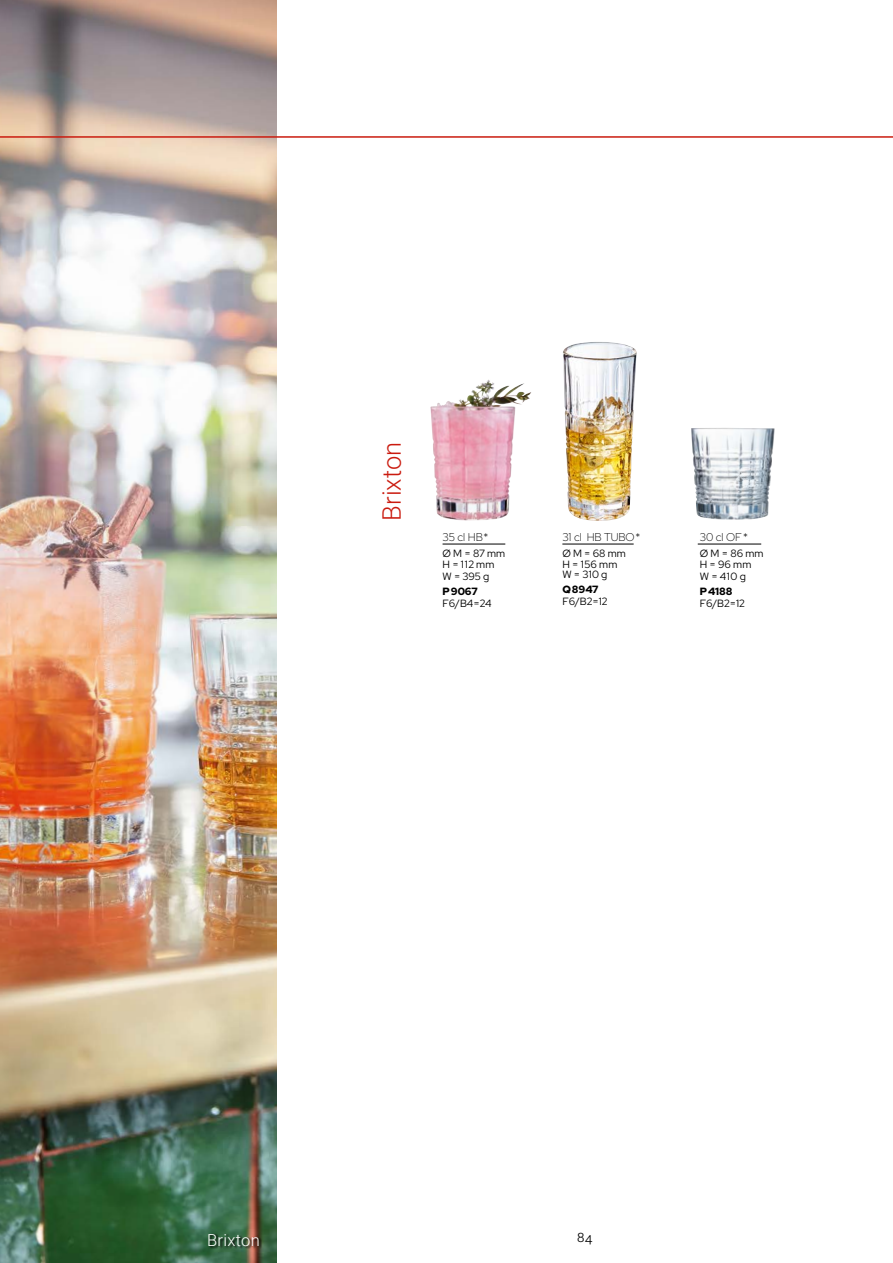
<style>
.page{position:relative;width:893px;height:1263px;background:#fff}
.page>*{position:absolute;margin:0;border:0;box-sizing:border-box;transform-origin:0 0}
.t1{font:300 25.5px "Roboto";color:#ca1b0f}
.t2{font:300 16.5px "Roboto";letter-spacing:.02em;color:#fff}
.t3{font:300 13.5px "AW Conqueror Sans";color:#000}
.t4{font:300 11.25px "Red Hat Display";color:#000}
.t5{font:10.5px/10.5px "Red Hat Display";color:#000}
.t6{font:900 10.5px "Red Hat Display";color:#000}
</style>
<div class="page">
<img style="left:0;top:0;width:276px;height:1263px">
<svg style="left:208px;top:1233px;width:54px;height:16px"></svg>
<hr style="left:0;top:136px;width:893px;height:2px;background:#ca1b0f">
<img style="left:691px;top:428px;width:84px;height:92px">
<hr style="left:698px;top:544px;width:63px;height:1px;background:#000">
<hr style="left:562px;top:544px;width:72px;height:1px;background:#000">
<svg style="left:475px;top:380px;width:13px;height:13px"></svg>
<hr style="left:443px;top:544px;width:62px;height:1px;background:#000">
<img style="left:563px;top:342px;width:74px;height:179px">
<h1 class="t1" style="left:374px;top:521px;width:80px;rotate:-90deg">Brixton</h1>
<p class="t4" style="left:443px;top:529px;width:47px">35 cl HB*</p>
<p class="t5" style="left:443px;top:548px;width:64px">Ø M = 87 mm<br>H = 112 mm</p>
<p class="t5" style="left:443px;top:570px;width:48px">W = 395 g</p>
<p class="t6" style="left:443px;top:584px;width:37px">P9067</p>
<p class="t5" style="left:443px;top:597px;width:51px">F6/B4=24</p>
<p class="t4" style="left:562px;top:529px;width:80px">31 cl HB TUBO*</p>
<p class="t5" style="left:562px;top:548px;width:65px">Ø M = 68 mm<br>H = 156 mm<br>W = 310 g</p>
<p class="t6" style="left:562px;top:583px;width:38px">Q8947</p>
<p class="t5" style="left:562px;top:596px;width:47px">F6/B2=12</p>
<p class="t4" style="left:700px;top:529px;width:49px">30 cl OF*</p>
<p class="t5" style="left:700px;top:548px;width:65px">Ø M = 86 mm<br>H = 96 mm</p>
<p class="t5" style="left:700px;top:570px;width:47px">W = 410 g</p>
<p class="t6" style="left:700px;top:584px;width:34px">P4188</p>
<p class="t5" style="left:700px;top:597px;width:47px">F6/B2=12</p>
<h2 class="t2" style="left:207px;top:1228px;width:54px">Brixton</h2>
<p class="t3" style="left:577px;top:1226px;width:17px">84</p>
</div>
